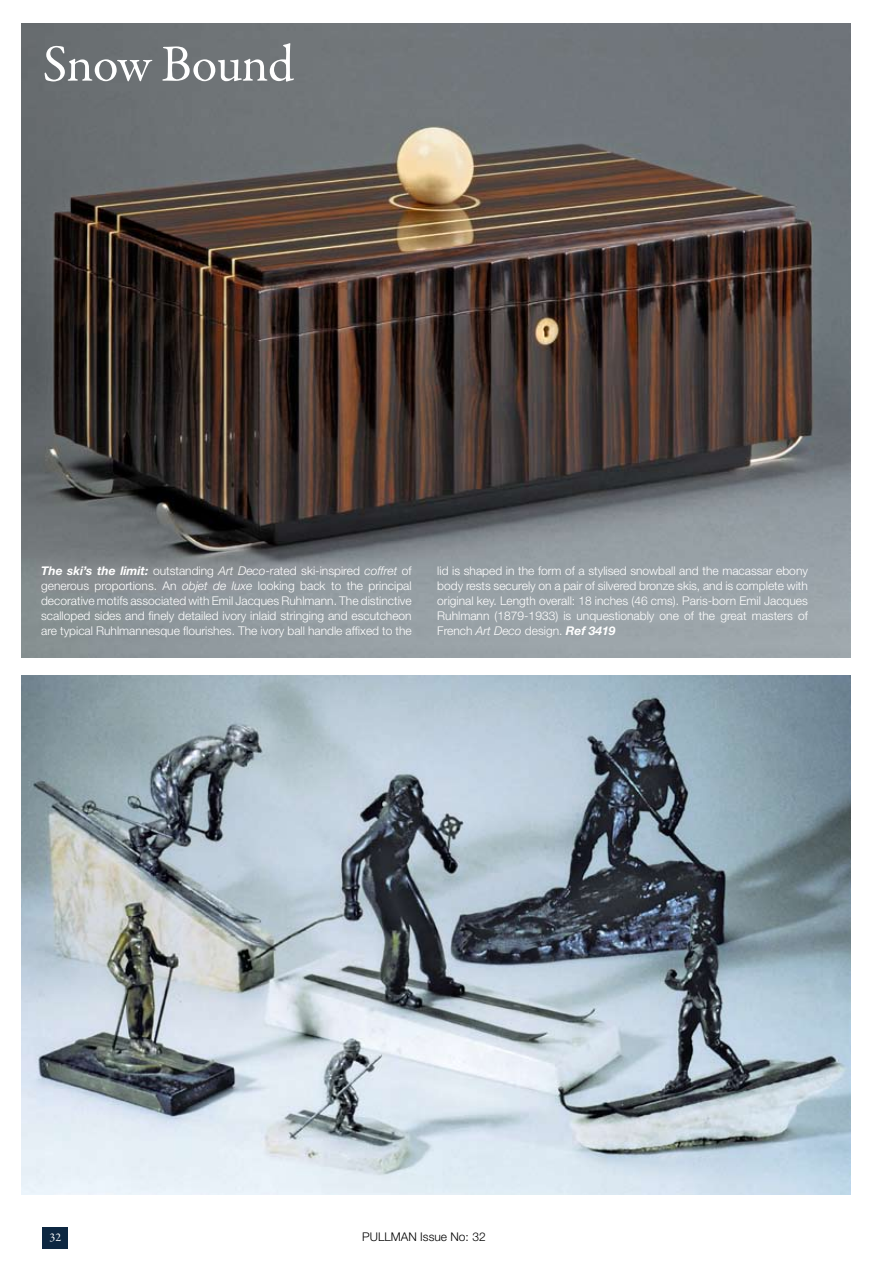
<style>
.page{position:relative;width:893px;height:1263px;background:#fff}
.page>*{position:absolute;margin:0;border:0;box-sizing:border-box;transform-origin:0 0}
.t1{font:52.5px "Garamond Premr Pro";letter-spacing:-.01em;color:#fff}
.t2{font:300 12px/15px "Helvetica Neue";color:#fff;text-align:justify}
.t3{font:300 12px "Helvetica Neue";color:#000}
.t4{font:12px "Garamond Premr Pro";color:#fff}
.s1{font-weight:700;font-style:italic}
.s2{font-style:italic}
</style>
<div class="page">
<div style="left:43px;top:1227px;width:25px;height:22px;background:#0d2741"></div>
<img style="left:21px;top:24px;width:829px;height:634px">
<img style="left:21px;top:676px;width:829px;height:519px">
<h1 class="t1" style="left:43px;top:32px;width:253px">Snow Bound</h1>
<p class="t2" style="left:41px;top:563px;width:372px"><span class="s1">The ski’s the limit:</span> outstanding <span class="s2">Art Deco</span>-rated ski-inspired <span class="s2">coffret</span> of generous proportions. An <span class="s2">objet de luxe</span> looking back to the principal decorative motifs associated with Emil Jacques Ruhlmann. The distinctive scalloped sides and finely detailed ivory inlaid stringing and escutcheon are typical Ruhlmannesque flourishes. The ivory ball handle affixed to the</p>
<p class="t2" style="left:437px;top:563px;width:372px">lid is shaped in the form of a stylised snowball and the macassar ebony body rests securely on a pair of silvered bronze skis, and is complete with original key. Length overall: 18 inches (46 cms). Paris-born Emil Jacques Ruhlmann (1879-1933) is unquestionably one of the great masters of French <span class="s2">Art Deco</span> design. <span class="s1">Ref 3419</span></p>
<p class="t4" style="left:50px;top:1230px;width:13px">32</p>
<p class="t3" style="left:362px;top:1230px;width:125px">PULLMAN Issue No: 32</p>
</div>
